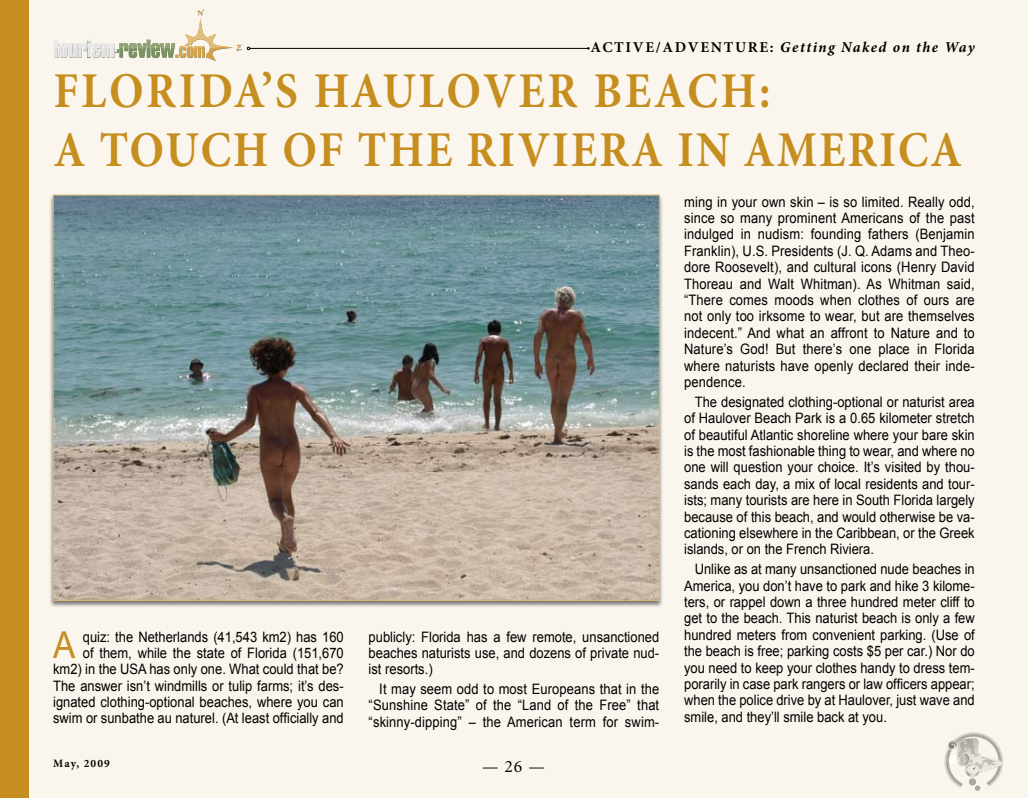
<style>
.page{position:relative;width:1028px;height:798px;background:#fff}
.page>*{position:absolute;margin:0;border:0;box-sizing:border-box;transform-origin:0 0}
.t1{font:700 50px/58.8px "Minion Pro";letter-spacing:.04em;color:#c58e1f;scale:.9 1}
.t2{font:37.12px "Arial";color:#c58e1f;scale:.9 1}
.t3{font:17.5px "Minion Pro";color:#000}
.t4{font:italic 700 15px "Minion Pro";letter-spacing:.095em;color:#000}
.t5{font:700 15px "Minion Pro";letter-spacing:.11em;color:#000}
.t6{font:14.38px/16.4px "Arial";color:#000;text-align:justify;scale:.9 1}
.t7{font:700 11.25px "Minion Pro";letter-spacing:.1em;color:#000}
.s1{font-style:normal}
</style>
<div class="page">
<div style="left:0;top:0;width:1028px;height:797px;background:#fbf6ed"></div>
<svg style="left:483px;top:767px;width:15px;height:1px"></svg>
<svg style="left:505px;top:760px;width:17px;height:12px"></svg>
<svg style="left:529px;top:767px;width:15px;height:1px"></svg>
<hr style="left:250px;top:48px;width:338px;height:1px;background:#000">
<svg style="left:53px;top:9px;width:197px;height:52px"></svg>
<div style="left:0;top:0;width:28px;height:797px;background:#c58e1f"></div>
<svg style="left:944px;top:732px;width:59px;height:59px"></svg>
<div style="left:49px;top:194px;width:614px;height:413px;background:#000;opacity:.5"></div>
<img style="left:55px;top:197px;width:602px;height:401px">
<p class="t5" style="left:590px;top:38px;width:122px">ACTIVE/ADVENT</p>
<p class="t4" style="left:735px;top:37px;width:242px"><span class="s1">URE :</span> Getting Naked on the Way</p>
<h1 class="t1" style="left:53px;top:63px;width:798px;text-indent:208px">’S HAULOVER BEACH :<br>A TOUCH OF THE</h1>
<h1 class="t1" style="left:53px;top:63px;width:137px">FLORIDA</h1>
<h1 class="t1" style="left:466px;top:122px;width:127px">RIVIERA</h1>
<h1 class="t1" style="left:677px;top:122px;width:145px">IN AMERI</h1>
<h1 class="t1" style="left:897px;top:122px;width:61px">CA</h1>
<p class="t6" style="left:53px;top:628px;width:324px;text-align:right">quiz: the Netherlands (41,543 km2) has 160<br>of them, while the state of Florida (151,670 km2) in the USA has only one. What could that be?<br>The answer isn’t windmills or tulip farms; it’s des&shy;ignated clothing-optional beaches, where you can swim or sunbathe au naturel. (At least officially and</p>
<p class="t6" style="left:368px;top:628px;width:324px">publicly: Florida has a few remote, unsanctioned beaches naturists use, and dozens of private nud&shy;ist resorts.)</p>
<h2 class="t2" style="left:53px;top:620px;width:26px">A</h2>
<p class="t6" style="left:368px;top:680px;width:324px;text-indent:11px">It may seem odd to most Europeans that in the “Sunshine State” of the “Land of the Free” that “skinny-dipping” – the American term for swim-</p>
<p class="t7" style="left:53px;top:756px;width:58px">MAY, 2009</p>
<p class="t3" style="left:482px;top:755px;width:64px">— 26 —</p>
<p class="t6" style="left:684px;top:193px;width:324px">ming in your own skin – is so limited. Really odd, since so many prominent Americans of the past indulged in nudism: founding fathers (Benjamin Franklin), U.S. Presidents (J. Q. Adams and Theo&shy;dore Roosevelt), and cultural icons (Henry David Thoreau and Walt Whitman). As Whitman said, “There comes moods when clothes of ours are not only too irksome to wear, but are themselves indecent.” And what an affront to Nature and to Nature’s God! But there’s one place in Florida where naturists have openly declared their inde&shy;pendence.</p>
<p class="t6" style="left:684px;top:393px;width:324px;text-indent:11px">The designated clothing-optional or naturist area of Haulover Beach Park is a 0.65 kilometer stretch of beautiful Atlantic shoreline where your bare skin is the most fashionable thing to wear, and where no one will question your choice. It’s visited by thou&shy;sands each day, a mix of local residents and tour&shy;ists; many tourists are here in South Florida largely because of this beach, and would otherwise be va&shy;cationing elsewhere in the Caribbean, or the Greek islands, or on the French Riviera.</p>
<p class="t6" style="left:684px;top:561px;width:324px;text-indent:11px">Unlike as at many unsanctioned nude beaches in America, you don’t have to park and hike 3 kilome&shy;ters, or rappel down a three hundred meter cliff to get to the beach. This naturist beach is only a few hundred meters from convenient parking. (Use of the beach is free; parking costs $5 per car.) Nor do you need to keep your clothes handy to dress tem&shy;porarily in case park rangers or law officers appear; when the police drive by at Haulover, just wave and smile, and they’ll smile back at you.</p>
</div>
